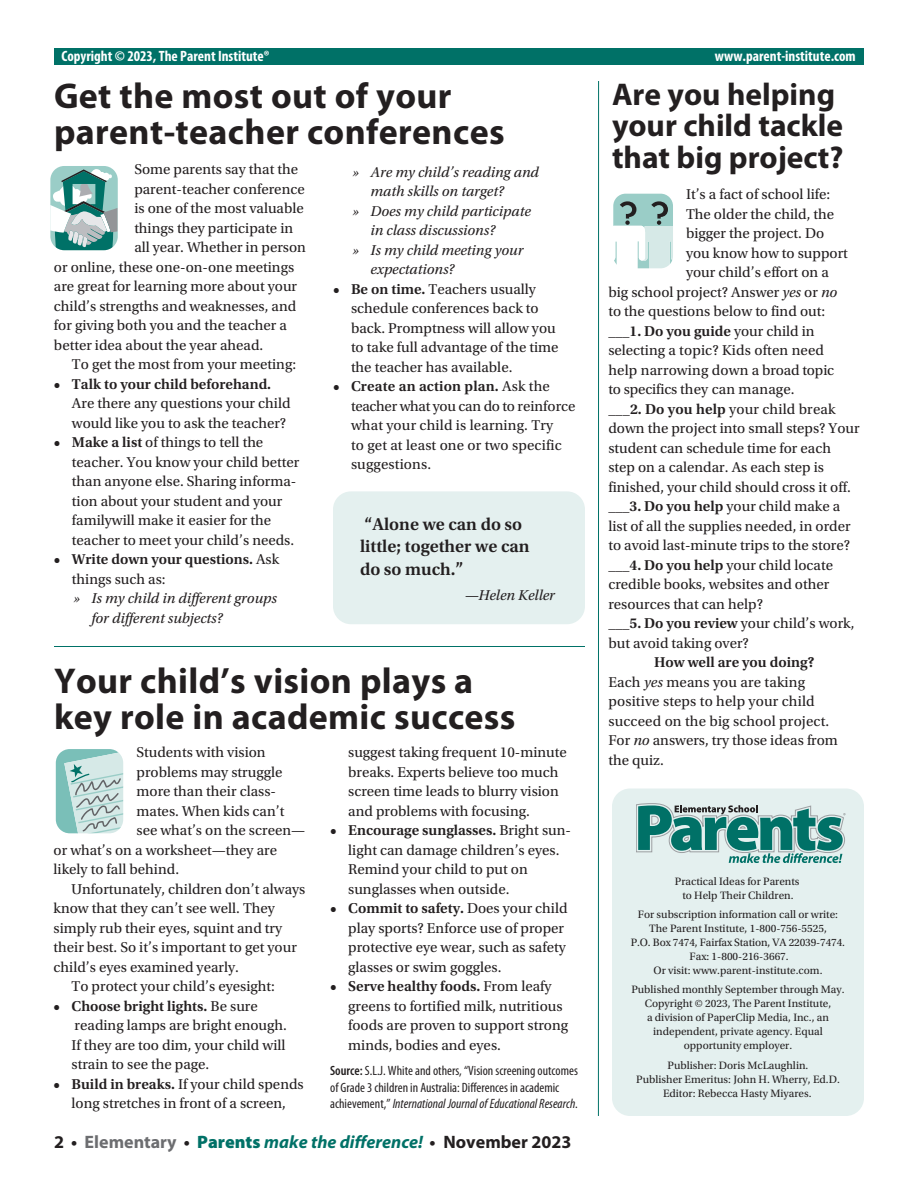
<style>
.page{position:relative;width:918px;height:1188px;background:#fff}
.page>*{position:absolute;margin:0;border:0;box-sizing:border-box;transform-origin:0 0}
.t1{font:700 36px/36px "Myriad Pro";letter-spacing:.01em;color:#231f20}
.t2{font:700 31.5px/31.5px "Myriad Pro";color:#231f20}
.t3{font:italic 700 18px "Myriad Pro";color:#007167}
.t4{font:600 18px/22.5px "Utopia Std";color:#231f20}
.t5{font:15px/19.5px "Utopia Std";color:#231f20}
.t6{font:600 15px/19.5px "Utopia Std";color:#231f20}
.t7{font:italic 15px/19.5px "Utopia Std";color:#231f20}
.t8{font:700 condensed 15px "Myriad Pro";color:#fff}
.t9{font:condensed 13.5px/16.5px "Myriad Pro";color:#231f20}
.t10{font:11.25px/14.1px "Utopia Std";color:#231f20;text-align:center}
.s1{font-weight:600}
.s2{font-weight:400}
.s3{font-style:italic}
.s4{font-style:normal;color:#231f20}
.s5{font-style:normal;color:#6c6d70}
.s6{font-weight:900;font-style:normal}
</style>
<div class="page">
<div style="left:612px;top:789px;width:252px;height:327px;background:#e4f0ef;border-radius:18px"></div>
<hr style="left:598px;top:81px;width:1px;height:1035px;background:#007167">
<svg style="left:50px;top:166px;width:68px;height:85px"></svg>
<svg style="left:55px;top:749px;width:69px;height:85px;background:#b2d3cf"></svg>
<svg style="left:613px;top:193px;width:60px;height:76px"></svg>
<div style="left:54px;top:49px;width:810px;height:16px;background:#007167"></div>
<div style="left:333px;top:491px;width:252px;height:133px;background:#e4f0ef;border-radius:18px"></div>
<svg style="left:636px;top:803px;width:210px;height:60px"></svg>
<hr style="left:54px;top:646px;width:531px;height:1px;background:#007167">
<p class="t8" style="left:62px;top:46px;width:210px">Copyright © 2023, The Parent Institute®</p>
<p class="t8" style="left:715px;top:46px;width:142px">www.parent-institute.com</p>
<h1 class="t1" style="left:54px;top:77px;width:452px">Get the most out of your parent-teacher conferences</h1>
<h2 class="t2" style="left:612px;top:77px;width:233px">Are you helping your child tackle</h2>
<p class="t5" style="left:134px;top:160px;width:165px">Some parents say that the</p>
<h2 class="t2" style="left:612px;top:140px;width:233px">that big project?</h2>
<p class="t7" style="left:352px;top:162px;width:188px">» Are my child’s reading and</p>
<p class="t7" style="left:370px;top:182px;width:135px">math skills on target?</p>
<p class="t7" style="left:352px;top:201px;width:180px">» Does my child participate</p>
<p class="t7" style="left:370px;top:221px;width:126px">in class discussions?</p>
<p class="t7" style="left:352px;top:240px;width:172px">» Is my child meeting your</p>
<p class="t7" style="left:370px;top:260px;width:86px">expectations?</p>
<p class="t5" style="left:351px;top:279px;width:209px;text-indent:-18px"><span class="s1">• Be on time.</span> Teachers usually schedule conferences back to back. Promptness will allow you to take full advantage of the time the teacher has available.</p>
<p class="t5" style="left:351px;top:377px;width:226px;text-indent:-18px"><span class="s1">• Create an action plan.</span> Ask the teacher what you can do to reinforce what your child is learning. Try<br>to get at least one or two specific suggestions.</p>
<p class="t5" style="left:134px;top:179px;width:172px">parent-teacher conference</p>
<p class="t5" style="left:134px;top:199px;width:171px">is one of the most valuable</p>
<p class="t5" style="left:134px;top:218px;width:160px">things they participate in</p>
<p class="t5" style="left:134px;top:238px;width:173px">all year. Whether in person</p>
<p class="t5" style="left:54px;top:257px;width:242px">or online, these one-on-one meetings</p>
<p class="t5" style="left:54px;top:277px;width:245px">are great for learning more about your</p>
<p class="t5" style="left:54px;top:296px;width:244px">child’s strengths and weaknesses, and</p>
<p class="t5" style="left:54px;top:316px;width:234px">for giving both you and the teacher a</p>
<p class="t5" style="left:54px;top:335px;width:211px">better idea about the year ahead.</p>
<p class="t5" style="left:72px;top:355px;width:226px">To get the most from your meeting:</p>
<p class="t6" style="left:54px;top:374px;width:219px">• Talk to your child beforehand.</p>
<p class="t5" style="left:72px;top:394px;width:220px">Are there any questions your child would like you to ask the teacher?</p>
<p class="t5" style="left:72px;top:433px;width:229px;text-indent:-18px"><span class="s1">• Make a list</span> of things to tell the teacher. You know your child better than anyone else. Sharing informa&shy;tion about your student and your familywill make it easier for the teacher to meet your child’s needs.</p>
<p class="t6" style="left:72px;top:550px;width:209px;text-indent:-18px">• Write down your questions. <span class="s2">Ask things such as:</span></p>
<p class="t7" style="left:91px;top:589px;width:187px;text-indent:-18px">» Is my child in different groups for different subjects?</p>
<p class="t5" style="left:686px;top:185px;width:146px">It’s a fact of school life:</p>
<p class="t5" style="left:686px;top:204px;width:150px">The older the child, the</p>
<p class="t5" style="left:686px;top:224px;width:140px">bigger the project. Do</p>
<p class="t5" style="left:686px;top:243px;width:163px">you know how to support</p>
<p class="t5" style="left:686px;top:263px;width:144px">your child’s effort on a</p>
<p class="t5" style="left:608px;top:282px;width:230px">big school project? Answer <span class="s3">yes</span> or <span class="s3">no</span></p>
<p class="t5" style="left:608px;top:302px;width:218px">to the questions below to find out:</p>
<p class="t6" style="left:608px;top:321px;width:208px">___1. Do you guide <span class="s2">your child in</span></p>
<p class="t5" style="left:608px;top:341px;width:217px">selecting a topic? Kids often need</p>
<p class="t5" style="left:608px;top:360px;width:227px">help narrowing down a broad topic</p>
<p class="t5" style="left:608px;top:380px;width:188px">to specifics they can manage.</p>
<p class="t6" style="left:608px;top:399px;width:229px">___2. Do you help <span class="s2">your child break</span></p>
<p class="t5" style="left:608px;top:419px;width:253px">down the project into small steps? Your</p>
<p class="t5" style="left:608px;top:438px;width:224px">student can schedule time for each</p>
<p class="t5" style="left:608px;top:458px;width:217px">step on a calendar. As each step is</p>
<p class="t5" style="left:608px;top:477px;width:244px">finished, your child should cross it off.</p>
<p class="t6" style="left:608px;top:497px;width:233px">___3. Do you help <span class="s2">your child make a</span></p>
<p class="t5" style="left:608px;top:516px;width:244px">list of all the supplies needed, in order</p>
<p class="t5" style="left:608px;top:536px;width:243px">to avoid last-minute trips to the store?</p>
<p class="t5" style="left:608px;top:555px;width:226px"><span class="s1">___4. Do you help</span> your child locate</p>
<p class="t5" style="left:608px;top:575px;width:222px">credible books, websites and other</p>
<p class="t5" style="left:608px;top:594px;width:156px">resources that can help?</p>
<p class="t6" style="left:608px;top:614px;width:248px">___5. Do you review <span class="s2">your child’s work,</span></p>
<p class="t5" style="left:608px;top:633px;width:142px">but avoid taking over?</p>
<p class="t5" style="left:608px;top:653px;width:231px;text-indent:46px"><span class="s1">How well are you doing?<br></span>Each <span class="s3">yes</span> means you are taking positive steps to help your child succeed on the big school project.<br>For <span class="s3">no</span> answers, try those ideas from the quiz.</p>
<p class="t4" style="left:360px;top:513px;width:171px">“Alone we can do so little; together we can do so much.”</p>
<p class="t7" style="left:464px;top:586px;width:92px">—Helen Keller</p>
<h1 class="t1" style="left:54px;top:661px;width:463px">Your child’s vision plays a key role in academic success</h1>
<p class="t5" style="left:348px;top:743px;width:220px">suggest taking frequent 10-minute breaks. Experts believe too much screen time leads to blurry vision and problems with focusing.</p>
<p class="t5" style="left:348px;top:821px;width:224px;text-indent:-18px"><span class="s1">• Encourage sunglasses.</span> Bright sun&shy;light can damage children’s eyes.<br>Remind your child to put on sunglasses when outside.</p>
<p class="t5" style="left:348px;top:899px;width:221px;text-indent:-18px"><span class="s1">• Commit to safety.</span> Does your child play sports? Enforce use of proper protective eye wear, such as safety glasses or swim goggles.</p>
<p class="t5" style="left:348px;top:977px;width:222px;text-indent:-18px"><span class="s1">• Serve healthy foods.</span> From leafy greens to fortified milk, nutritious foods are proven to support strong minds, bodies and eyes.</p>
<p class="t9" style="left:330px;top:1062px;width:249px"><span class="s1">Source:</span> S.L.J. White and others, “Vision screening outcomes of Grade 3 children in Australia: Differences in academic achievement,” <span class="s3">International Journal of Educational Research</span>.</p>
<p class="t5" style="left:137px;top:743px;width:131px">Students with vision</p>
<p class="t5" style="left:137px;top:762px;width:147px">problems may struggle</p>
<p class="t5" style="left:137px;top:782px;width:141px">more than their class-</p>
<p class="t5" style="left:137px;top:801px;width:149px">mates. When kids can’t</p>
<p class="t5" style="left:137px;top:821px;width:170px">see what’s on the screen—</p>
<p class="t5" style="left:54px;top:840px;width:225px">or what’s on a worksheet—they are</p>
<p class="t5" style="left:54px;top:860px;width:127px">likely to fall behind.</p>
<p class="t5" style="left:72px;top:879px;width:235px">Unfortunately, children don’t always</p>
<p class="t5" style="left:54px;top:899px;width:223px">know that they can’t see well. They</p>
<p class="t5" style="left:54px;top:918px;width:230px">simply rub their eyes, squint and try</p>
<p class="t5" style="left:54px;top:938px;width:245px">their best. So it’s important to get your</p>
<p class="t5" style="left:54px;top:957px;width:187px">child’s eyes examined yearly.</p>
<p class="t5" style="left:72px;top:977px;width:205px">To protect your child’s eyesight:</p>
<p class="t5" style="left:72px;top:996px;width:217px;text-indent:-18px"><span class="s1">• Choose bright lights.</span> Be sure reading lamps are bright enough.<br>If they are too dim, your child will strain to see the page.</p>
<p class="t5" style="left:54px;top:1074px;width:252px;text-align:center"><span class="s1">• Build in breaks.</span> If your child spends long stretches in front of a screen,</p>
<p class="t10" style="left:675px;top:874px;width:126px">Practical Ideas for Parents to Help Their Children.</p>
<p class="t10" style="left:631px;top:907px;width:216px">For subscription information call or write:<br>The Parent Institute, 1-800-756-5525,<br>P.O. Box 7474, Fairfax Station, VA 22039-7474.<br>Fax: 1-800-216-3667.<br>Or visit: www.parent-institute.com.</p>
<p class="t10" style="left:631px;top:982px;width:215px">Published monthly September through May.<br>Copyright © 2023, The Parent Institute,<br>a division of PaperClip Media, Inc., an independent, private agency. Equal opportunity employer.</p>
<p class="t10" style="left:636px;top:1059px;width:205px">Publisher: Doris McLaughlin.<br>Publisher Emeritus: John H. Wherry, Ed.D.<br>Editor: Rebecca Hasty Miyares.</p>
<p class="t3" style="left:54px;top:1130px;width:519px"><span class="s4">2 •</span> <span class="s5">Elementary</span> <span class="s4">•</span> <span class="s6">Parents</span> make the difference! <span class="s4">• November 2023</span></p>
</div>
